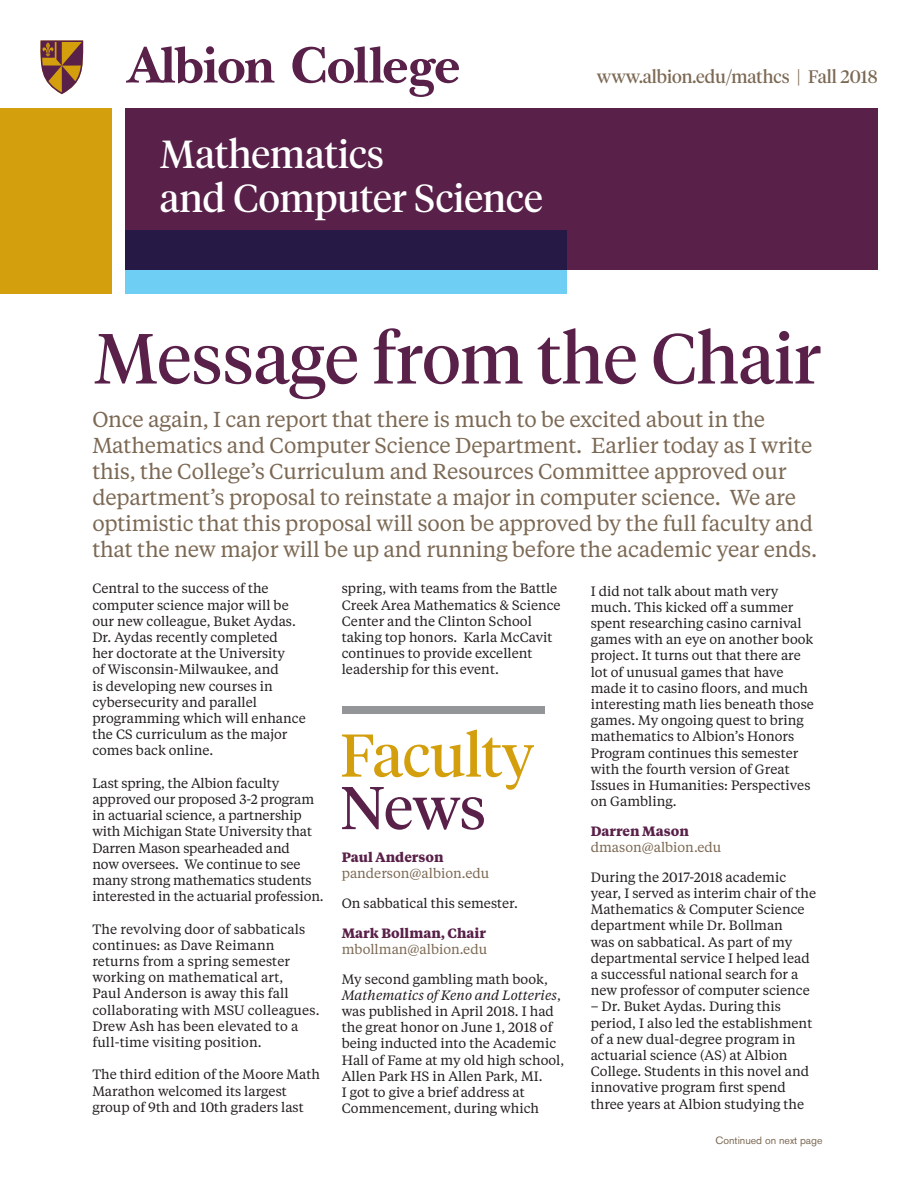
<style>
.page{position:relative;width:918px;height:1188px;background:#fff}
.page>*{position:absolute;margin:0;border:0;box-sizing:border-box;transform-origin:0 0}
.t1{font:70.5px "Tiempos Headline";color:#592049}
.t2{font:60px "Tiempos Headline";color:#d49f0c}
.t3{font:60px "Tiempos Headline";color:#592049}
.t4{font:39px/43.5px "Tiempos Headline";color:#fff}
.t5{font:21.6px/25.8px "Tiempos Text";letter-spacing:-.01em;color:#7c6954}
.t6{font:18px "Tiempos Headline";color:#7c6954}
.t7{font:13.5px/16.2px "Tiempos Text";color:#231f20}
.t8{font:13.5px/16.2px "Tiempos Text";color:#7c6954}
.t9{font:10.5px "Akzidenz Grotesk BE";color:#7c6954}
.s1{font-weight:700;color:#592049}
.s2{font-style:italic}
</style>
<div class="page">
<svg style="left:126px;top:46px;width:148px;height:37px"></svg>
<svg style="left:292px;top:46px;width:167px;height:51px"></svg>
<svg style="left:40px;top:40px;width:43px;height:54px"></svg>
<div style="left:125px;top:108px;width:753px;height:162px;background:#592049"></div>
<svg style="left:125px;top:231px;width:442px;height:63px;fill:#261945"></svg>
<div style="left:342px;top:706px;width:202px;height:8px;background:#939598"></div>
<div style="left:0;top:108px;width:111px;height:186px;background:#d49f0c"></div>
<p class="t4" style="left:160px;top:131px;width:384px">Mathematics<br>and Computer Science</p>
<p class="t6" style="left:597px;top:64px;width:282px">www.albion.edu/mathcs | Fall 2018</p>
<p class="t1" style="left:94px;top:310px;width:729px">Message from the Chair</p>
<p class="t5" style="left:92px;top:406px;width:726px">Once again, I can report that there is much to be excited about in the Mathematics and Computer Science Department. Earlier today as I write this, the College’s Curriculum and Resources Committee approved our department’s proposal to reinstate a major in computer science. We are optimistic that this proposal will soon be approved by the full faculty and that the new major will be up and running before the academic year ends.</p>
<p class="t7" style="left:92px;top:580px;width:215px">Central to the success of the computer science major will be our new colleague, Buket Aydas.<br>Dr. Aydas recently completed<br>her doctorate at the University<br>of Wisconsin-Milwaukee, and<br>is developing new courses in cybersecurity and parallel programming which will enhance the CS curriculum as the major comes back online.</p>
<p class="t7" style="left:92px;top:774px;width:233px">Last spring, the Albion faculty approved our proposed 3-2 program in actuarial science, a partnership with Michigan State University that Darren Mason spearheaded and<br>now oversees. We continue to see many strong mathematics students interested in the actuarial profession.</p>
<p class="t7" style="left:92px;top:920px;width:229px">The revolving door of sabbaticals continues: as Dave Reimann returns from a spring semester working on mathematical art,<br>Paul Anderson is away this fall collaborating with MSU colleagues.<br>Drew Ash has been elevated to a full-time visiting position.</p>
<p class="t7" style="left:92px;top:1066px;width:229px">The third edition of the Moore Math<br>Marathon welcomed its largest group of 9th and 10th graders last</p>
<p class="t7" style="left:342px;top:580px;width:220px">spring, with teams from the Battle<br>Creek Area Mathematics &amp; Science<br>Center and the Clinton School taking top honors. Karla McCavit continues to provide excellent leadership for this event.</p>
<p class="t2" style="left:340px;top:714px;width:195px">Faculty</p>
<p class="t3" style="left:340px;top:767px;width:147px">News</p>
<p class="t8" style="left:342px;top:849px;width:149px"><span class="s1">Paul Anderson </span>panderson@albion.edu</p>
<p class="t7" style="left:342px;top:895px;width:178px">On sabbatical this semester.</p>
<p class="t8" style="left:342px;top:924px;width:147px"><span class="s1">Mark Bollman, Chair </span>mbollman@albion.edu</p>
<p class="t7" style="left:342px;top:970px;width:224px">My second gambling math book,<br><span class="s2">Mathematics of Keno and Lotteries</span>, was published in April 2018. I had the great honor on June 1, 2018 of being inducted into the Academic<br>Hall of Fame at my old high school,<br>Allen Park HS in Allen Park, MI.<br>I got to give a brief address at<br>Commencement, during which</p>
<p class="t7" style="left:591px;top:582px;width:225px">I did not talk about math very much. This kicked off a summer spent researching casino carnival games with an eye on another book project. It turns out that there are lot of unusual games that have made it to casino floors, and much interesting math lies beneath those games. My ongoing quest to bring mathematics to Albion’s Honors<br>Program continues this semester with the fourth version of Great<br>Issues in Humanities: Perspectives on Gambling.</p>
<p class="t8" style="left:591px;top:822px;width:132px"><span class="s1">Darren Mason </span>dmason@albion.edu</p>
<p class="t7" style="left:591px;top:868px;width:227px">During the 2017-2018 academic year, I served as interim chair of the<br>Mathematics &amp; Computer Science department while Dr. Bollman<br>was on sabbatical. As part of my departmental service I helped lead a successful national search for a new professor of computer science</p>
<p class="t7" style="left:591px;top:998px;width:223px">– Dr. Buket Aydas. During this period, I also led the establishment of a new dual-degree program in actuarial science (AS) at Albion College. Students in this novel and innovative program first spend three years at Albion studying the</p>
<p class="t9" style="left:716px;top:1134px;width:108px">Continued on next page</p>
</div>
